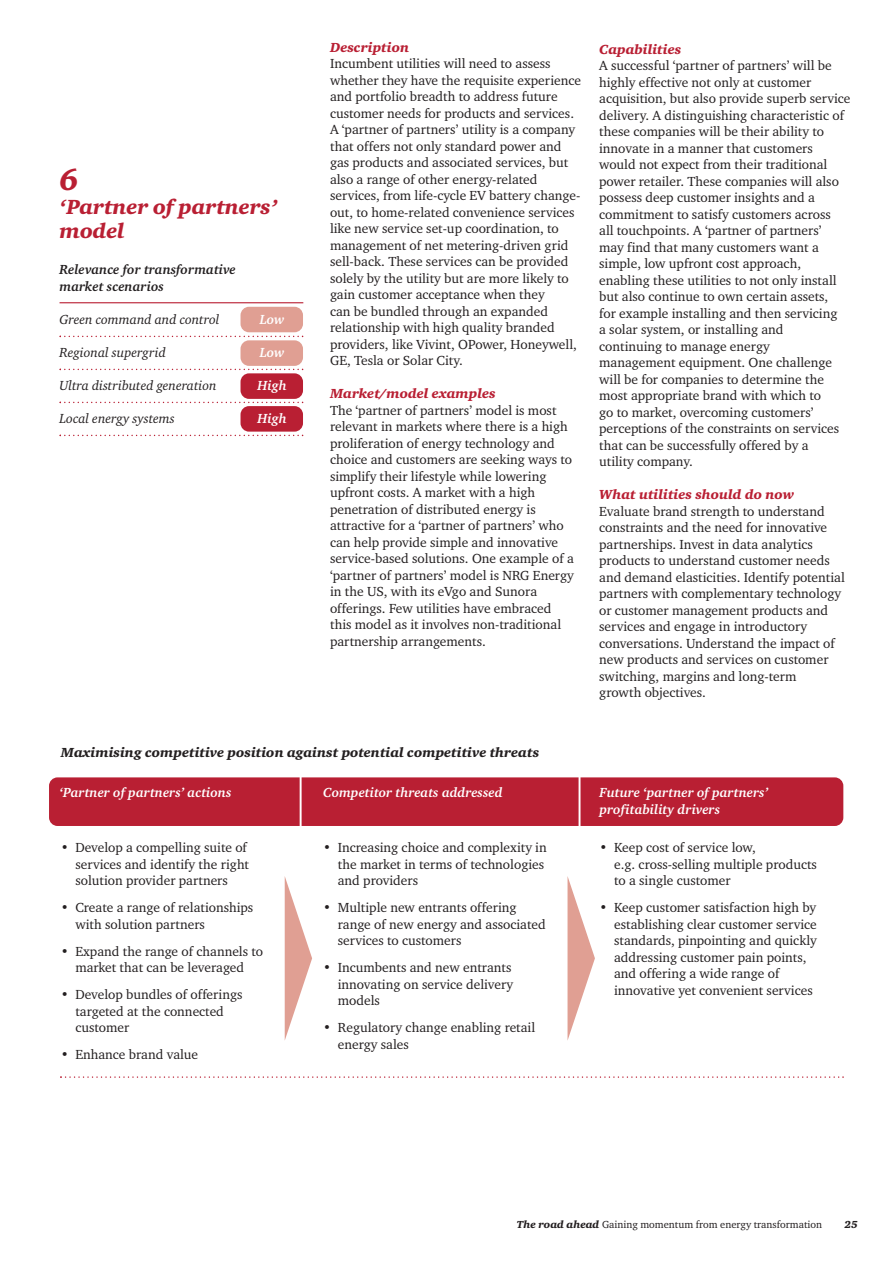
<style>
.page{position:relative;width:893px;height:1263px;background:#fff}
.page>*{position:absolute;margin:0;border:0;box-sizing:border-box;transform-origin:0 0}
.t1{font:30px "Charter ITC Blac Ital";color:#b91f33}
.t2{font:21px/24px "Charter ITC Blac Ital";letter-spacing:-.005em;color:#b91f33}
.t3{font:13.5px/16.5px "Charter ITC";color:#231f20}
.t4{font:italic 700 13.5px "Charter ITC";color:#fff}
.t5{font:italic 13.5px "Charter ITC";color:#231f20}
.t6{font:13.5px "Charter ITC Blac Ital";color:#b91f33}
.t7{font:13.5px "Charter ITC Blac Ital";color:#231f20}
.t8{font:italic 700 13.5px/16.5px "Charter ITC";color:#231f20}
.t9{font:10.5px "Charter ITC";color:#231f20}
.t10{font:10.5px "Charter ITC Blac Ital";color:#231f20}
.s1{font-family:"Charter ITC Blac Ital"}
</style>
<div class="page">
<svg style="left:285px;top:877px;width:27px;height:163px"></svg>
<svg style="left:567px;top:876px;width:28px;height:164px"></svg>
<div style="left:49px;top:777px;width:794px;height:49px;background:#b91f33;border-radius:9px"></div>
<hr style="left:300px;top:773px;width:2px;height:54px;background:#fff">
<hr style="left:579px;top:773px;width:1px;height:54px;background:#fff">
<svg style="left:60px;top:1076px;width:784px;height:2px"></svg>
<div style="left:240px;top:340px;width:63px;height:26px;background:#e09f93;border-radius:9px"></div>
<div style="left:240px;top:373px;width:63px;height:26px;background:#b91f33;border-radius:9px"></div>
<div style="left:240px;top:406px;width:63px;height:26px;background:#b91f33;border-radius:9px"></div>
<div style="left:240px;top:307px;width:63px;height:25px;background:#e09f93;border-radius:9px"></div>
<hr style="left:60px;top:302px;width:243px;height:1px;background:#b91f33">
<svg style="left:60px;top:336px;width:243px;height:1px"></svg>
<svg style="left:60px;top:369px;width:243px;height:1px"></svg>
<svg style="left:60px;top:402px;width:243px;height:1px"></svg>
<svg style="left:60px;top:435px;width:243px;height:1px"></svg>
<h1 class="t1" style="left:60px;top:162px;width:21px">6</h1>
<h2 class="t2" style="left:60px;top:195px;width:220px">‘Partner of partners’ model</h2>
<p class="t8" style="left:60px;top:261px;width:178px">Relevance for transformative market scenarios</p>
<p class="t5" style="left:60px;top:311px;width:161px">Green command and control</p>
<p class="t4" style="left:260px;top:311px;width:26px">Low</p>
<p class="t5" style="left:60px;top:344px;width:108px">Regional supergrid</p>
<p class="t4" style="left:260px;top:344px;width:26px">Low</p>
<p class="t5" style="left:60px;top:377px;width:159px">Ultra distributed generation</p>
<p class="t4" style="left:258px;top:377px;width:31px">High</p>
<p class="t5" style="left:60px;top:410px;width:117px">Local energy systems</p>
<p class="t4" style="left:258px;top:410px;width:31px">High</p>
<p class="t6" style="left:330px;top:39px;width:81px">Description</p>
<p class="t3" style="left:330px;top:55px;width:253px">Incumbent utilities will need to assess whether they have the requisite experience and portfolio breadth to address future customer needs for products and services.<br>A ‘partner of partners’ utility is a company that offers not only standard power and gas products and associated services, but also a range of other energy-related services, from life-cycle EV battery change&shy;out, to home-related convenience services like new service set-up coordination, to management of net metering-driven grid sell-back. These services can be provided solely by the utility but are more likely to gain customer acceptance when they<br>can be bundled through an expanded relationship with high quality branded providers, like Vivint, OPower, Honeywell, GE, Tesla or Solar City.</p>
<p class="t6" style="left:330px;top:386px;width:167px">Market/model examples</p>
<p class="t3" style="left:330px;top:402px;width:245px">The ‘partner of partners’ model is most relevant in markets where there is a high proliferation of energy technology and choice and customers are seeking ways to simplify their lifestyle while lowering upfront costs. A market with a high penetration of distributed energy is attractive for a ‘partner of partners’ who can help provide simple and innovative service-based solutions. One example of a ‘partner of partners’ model is NRG Energy in the US, with its eVgo and Sunora offerings. Few utilities have embraced this model as it involves non-traditional partnership arrangements.</p>
<p class="t6" style="left:599px;top:41px;width:84px">Capabilities</p>
<p class="t3" style="left:599px;top:57px;width:253px">A successful ‘partner of partners’ will be highly effective not only at customer acquisition, but also provide superb service delivery. A distinguishing characteristic of these companies will be their ability to innovate in a manner that customers would not expect from their traditional power retailer. These companies will also possess deep customer insights and a commitment to satisfy customers across<br>all touchpoints. A ‘partner of partners’<br>may find that many customers want a simple, low upfront cost approach, enabling these utilities to not only install but also continue to own certain assets,<br>for example installing and then servicing<br>a solar system, or installing and<br>continuing to manage energy<br>management equipment. One challenge will be for companies to determine the most appropriate brand with which to<br>go to market, overcoming customers’ perceptions of the constraints on services that can be successfully offered by a<br>utility company.</p>
<p class="t6" style="left:599px;top:487px;width:197px">What utilities should do now</p>
<p class="t3" style="left:599px;top:503px;width:247px">Evaluate brand strength to understand constraints and the need for innovative partnerships. Invest in data analytics products to understand customer needs and demand elasticities. Identify potential partners with complementary technology or customer management products and services and engage in introductory conversations. Understand the impact of new products and services on customer switching, margins and long-term<br>growth objectives.</p>
<p class="t7" style="left:61px;top:745px;width:480px">Maximising competitive position against potential competitive threats</p>
<p class="t4" style="left:323px;top:784px;width:181px">Competitor threats addressed</p>
<p class="t4" style="left:60px;top:784px;width:173px">‘Partner of partners’ actions</p>
<p class="t4" style="left:600px;top:784px;width:170px">Future ‘partner of partners’</p>
<p class="t3" style="left:75px;top:839px;width:175px;text-indent:-15px">• Develop a compelling suite of services and identify the right solution provider partners</p>
<p class="t3" style="left:75px;top:899px;width:180px;text-indent:-15px">• Create a range of relationships with solution partners</p>
<p class="t3" style="left:61px;top:943px;width:204px;text-align:center">• Expand the range of channels to market that can be leveraged</p>
<p class="t3" style="left:75px;top:986px;width:169px;text-indent:-15px">• Develop bundles of offerings targeted at the connected customer</p>
<p class="t3" style="left:61px;top:1046px;width:139px">• Enhance brand value</p>
<p class="t3" style="left:338px;top:839px;width:210px;text-indent:-15px">• Increasing choice and complexity in the market in terms of technologies and providers</p>
<p class="t3" style="left:338px;top:899px;width:209px;text-indent:-15px">• Multiple new entrants offering range of new energy and associated services to customers</p>
<p class="t3" style="left:338px;top:959px;width:177px;text-indent:-15px">• Incumbents and new entrants innovating on service delivery models</p>
<p class="t3" style="left:338px;top:1019px;width:199px;text-indent:-15px">• Regulatory change enabling retail energy sales</p>
<p class="t4" style="left:600px;top:801px;width:122px">profitability drivers</p>
<p class="t3" style="left:614px;top:839px;width:204px;text-indent:-15px">• Keep cost of service low,<br>e.g. cross-selling multiple products to a single customer</p>
<p class="t3" style="left:614px;top:899px;width:204px;text-indent:-15px">• Keep customer satisfaction high by establishing clear customer service standards, pinpointing and quickly addressing customer pain points, and offering a wide range of innovative yet convenient services</p>
<p class="t9" style="left:517px;top:1218px;width:307px"><span class="s1">The road ahead</span> Gaining momentum from energy transformation</p>
<p class="t10" style="left:845px;top:1218px;width:15px">25</p>
</div>
